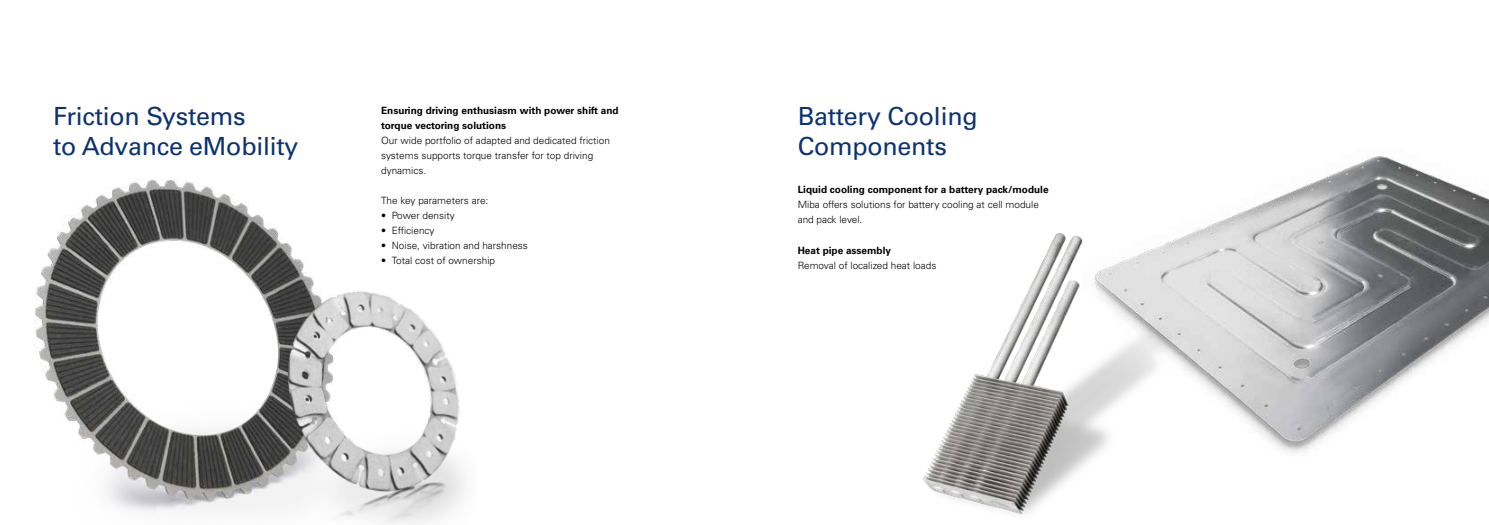
<style>
.page{position:relative;width:1489px;height:525px;background:#fff}
.page>*{position:absolute;margin:0;border:0;box-sizing:border-box;transform-origin:0 0}
.t1{font:25px/30px "Univers LT Pro 55 Roman";letter-spacing:-.01em;color:#0c3270}
.t2{font:300 10px/15px "Univers LT Std";color:#000}
.t3{font:700 10px/15px "Univers LT Std";color:#000}
</style>
<div class="page">
<img style="left:34px;top:178px;width:273px;height:334px">
<img style="left:247px;top:268px;width:218px;height:256px">
<img style="left:1170px;top:156px;width:318px;height:297px">
<img style="left:922px;top:233px;width:248px;height:282px">
<h1 class="t1" style="left:53px;top:101px;width:247px">Friction Systems<br>to Advance eMobility</h1>
<h1 class="t1" style="left:797px;top:101px;width:181px">Battery Cooling<br>Components</h1>
<p class="t3" style="left:797px;top:182px;width:252px">Liquid cooling component for a battery pack/module</p>
<p class="t2" style="left:797px;top:197px;width:243px">Miba offers solutions for battery cooling at cell module and pack level.</p>
<p class="t3" style="left:797px;top:242px;width:95px">Heat pipe assembly</p>
<p class="t2" style="left:797px;top:257px;width:140px">Removal of localized heat loads</p>
<p class="t3" style="left:381px;top:103px;width:239px">Ensuring driving enthusiasm with power shift and torque vectoring solutions</p>
<p class="t2" style="left:381px;top:133px;width:230px">Our wide portfolio of adapted and dedicated friction systems supports torque transfer for top driving dynamics.</p>
<p class="t2" style="left:381px;top:193px;width:109px">The key parameters are:</p>
<p class="t2" style="left:381px;top:208px;width:75px">• Power density</p>
<p class="t2" style="left:381px;top:223px;width:55px">• Efficiency</p>
<p class="t2" style="left:381px;top:238px;width:148px">• Noise, vibration and harshness</p>
<p class="t2" style="left:381px;top:253px;width:115px">• Total cost of ownership</p>
</div>
